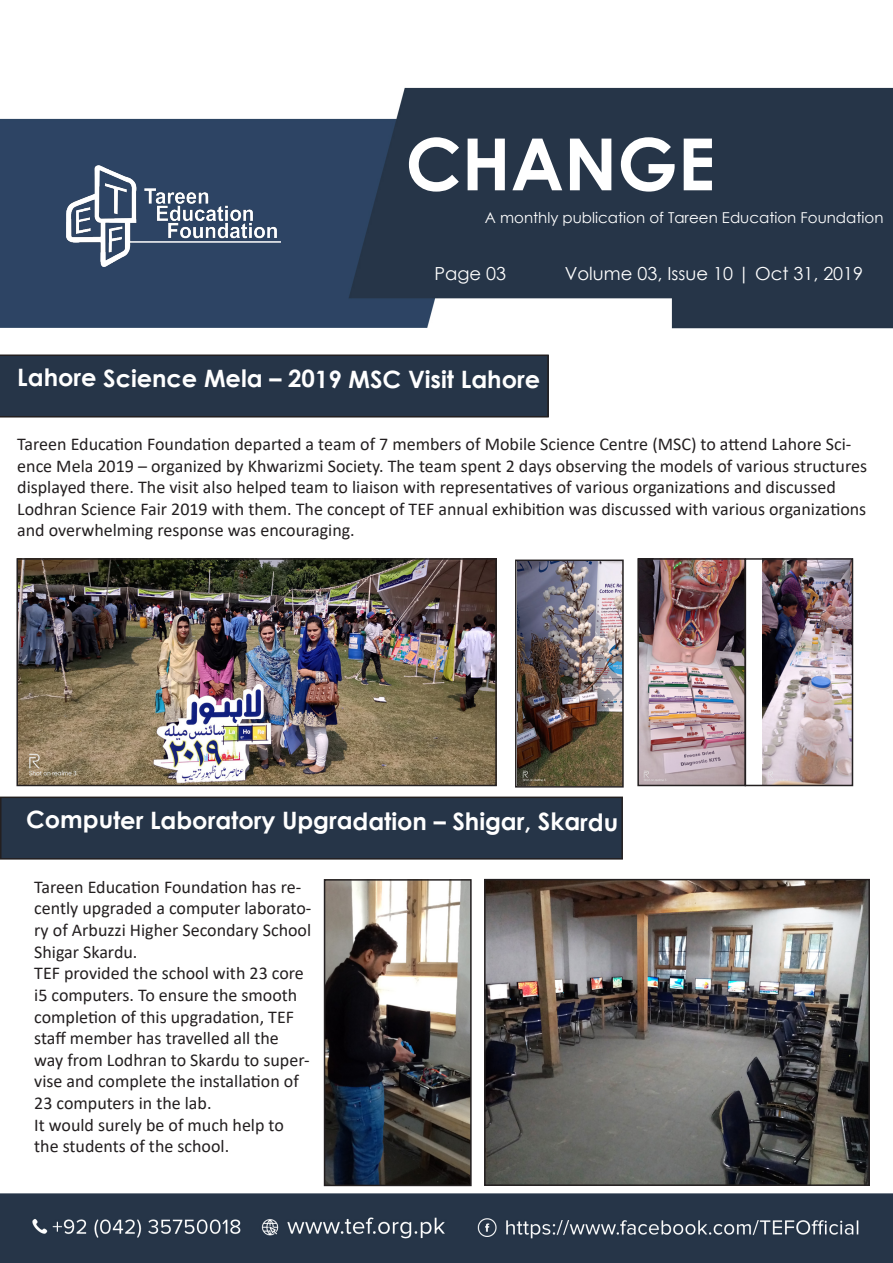
<style>
.page{position:relative;width:893px;height:1263px;background:#fff}
.page>*{position:absolute;margin:0;border:0;box-sizing:border-box;transform-origin:0 0}
.t1{font:700 72px "Century Gothic";color:#fff}
.t2{font:700 24px "Century Gothic";letter-spacing:-.005em;color:#fff}
.t3{font:18px/21.6px "Calibri";color:#231f20}
.t4{font:18px "Century Gothic";color:#fff}
.t5{font:15px "Century Gothic";color:#fff}
</style>
<div class="page">
<img style="left:0;top:87px;width:893px;height:1176px">
<img style="left:66px;top:166px;width:214px;height:101px">
<div style="left:0;top:354px;width:549px;height:63px;background:#263548"></div>
<div style="left:1px;top:797px;width:621px;height:62px;background:#263548"></div>
<div style="left:0;top:796px;width:623px;height:63px;border:2px solid #231f20"></div>
<img style="left:487px;top:882px;width:380px;height:301px">
<div style="left:484px;top:879px;width:386px;height:307px;border:2px solid #231f20"></div>
<img style="left:327px;top:882px;width:142px;height:301px">
<div style="left:324px;top:879px;width:148px;height:307px;border:2px solid #231f20"></div>
<img style="left:19px;top:561px;width:475px;height:222px">
<div style="left:16px;top:558px;width:481px;height:228px;border:2px solid #231f20"></div>
<img style="left:518px;top:562px;width:103px;height:222px">
<div style="left:515px;top:559px;width:109px;height:228px;border:2px solid #231f20"></div>
<img style="left:640px;top:561px;width:103px;height:222px">
<div style="left:637px;top:558px;width:109px;height:228px;border:2px solid #231f20"></div>
<img style="left:763px;top:561px;width:87px;height:222px">
<div style="left:745px;top:558px;width:108px;height:228px;border:2px solid #231f20"></div>
<p class="t1" style="left:406px;top:109px;width:311px">CHANGE</p>
<p class="t5" style="left:485px;top:207px;width:400px">A monthly publication of Tareen Education Foundation</p>
<p class="t4" style="left:434px;top:261px;width:73px">Page 03</p>
<p class="t4" style="left:565px;top:261px;width:300px">Volume 03, Issue 10 | Oct 31, 2019</p>
<p class="t2" style="left:17px;top:360px;width:524px">Lahore Science Mela – 2019 MSC Visit Lahore</p>
<p class="t3" style="left:17px;top:433px;width:851px">Tareen Education Foundation departed a team of 7 members of Mobile Science Centre (MSC) to attend Lahore Sci&shy;ence Mela 2019 – organized by Khwarizmi Society. The team spent 2 days observing the models of various structures displayed there. The visit also helped team to liaison with representatives of various organizations and discussed Lodhran Science Fair 2019 with them. The concept of TEF annual exhibition was discussed with various organizations and overwhelming response was encouraging.</p>
<p class="t2" style="left:26px;top:802px;width:593px">Computer Laboratory Upgradation – Shigar, Skardu</p>
<p class="t3" style="left:34px;top:876px;width:279px">Tareen Education Foundation has re&shy;cently upgraded a computer laborato&shy;ry of Arbuzzi Higher Secondary School<br>Shigar Skardu.</p>
<p class="t3" style="left:34px;top:962px;width:277px">TEF provided the school with 23 core i5 computers. To ensure the smooth completion of this upgradation, TEF staff member has travelled all the way from Lodhran to Skardu to super&shy;vise and complete the installation of 23 computers in the lab.</p>
<p class="t3" style="left:34px;top:1113px;width:251px">It would surely be of much help to the students of the school.</p>
</div>
